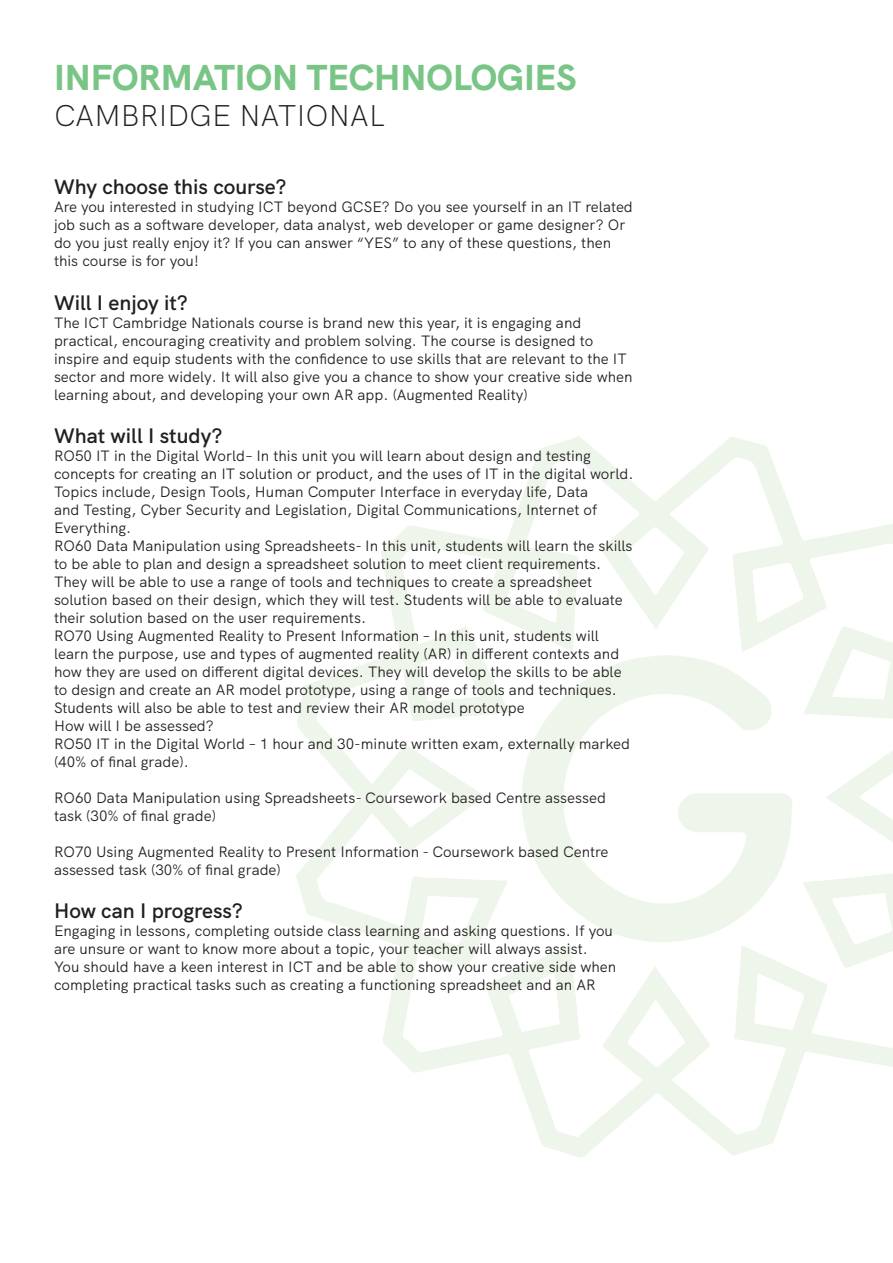
<style>
.page{position:relative;width:893px;height:1263px;background:#fff}
.page>*{position:absolute;margin:0;border:0;box-sizing:border-box;transform-origin:0 0}
.t1{font:800 36px "HK Grotesk";color:#78c586}
.t2{font:300 30px "HK Grotesk";color:#231f20}
.t3{font:600 21px "HK Grotesk";color:#231f20}
.t4{font:15px/18px "HK Grotesk";color:#231f20}
</style>
<div class="page">
<svg style="left:296px;top:436px;width:479px;height:722px"></svg>
<svg style="left:296px;top:436px;width:282px;height:439px"></svg>
<svg style="left:316px;top:458px;width:577px;height:679px"></svg>
<svg style="left:506px;top:564px;width:54px;height:58px"></svg>
<svg style="left:831px;top:893px;width:61px;height:51px"></svg>
<svg style="left:626px;top:527px;width:58px;height:68px"></svg>
<svg style="left:832px;top:649px;width:58px;height:50px"></svg>
<svg style="left:421px;top:651px;width:60px;height:50px"></svg>
<svg style="left:752px;top:563px;width:51px;height:59px"></svg>
<svg style="left:859px;top:768px;width:34px;height:57px"></svg>
<svg style="left:627px;top:1000px;width:58px;height:67px"></svg>
<svg style="left:385px;top:769px;width:67px;height:58px"></svg>
<svg style="left:509px;top:973px;width:51px;height:59px"></svg>
<svg style="left:422px;top:896px;width:57px;height:49px"></svg>
<svg style="left:754px;top:973px;width:50px;height:56px"></svg>
<svg style="left:521px;top:655px;width:273px;height:287px"></svg>
<p class="t1" style="left:54px;top:49px;width:524px">INFORMATION TECHNOLOGIES</p>
<p class="t2" style="left:54px;top:92px;width:333px">CAMBRIDGE NATIONAL</p>
<p class="t3" style="left:54px;top:171px;width:234px">Why choose this course?</p>
<p class="t4" style="left:54px;top:197px;width:580px">Are you interested in studying ICT beyond GCSE? Do you see yourself in an IT related job such as a software developer, data analyst, web developer or game designer? Or do you just really enjoy it? If you can answer “YES” to any of these questions, then this course is for you!</p>
<p class="t3" style="left:54px;top:286px;width:135px">Will I enjoy it?</p>
<p class="t4" style="left:54px;top:312px;width:580px">The ICT Cambridge Nationals course is brand new this year, it is engaging and practical, encouraging creativity and problem solving. The course is designed to inspire and equip students with the confidence to use skills that are relevant to the IT sector and more widely. It will also give you a chance to show your creative side when learning about, and developing your own AR app. (Augmented Reality)</p>
<p class="t3" style="left:54px;top:419px;width:170px">What will I study?</p>
<p class="t4" style="left:54px;top:445px;width:581px">RO50 IT in the Digital World– In this unit you will learn about design and testing concepts for creating an IT solution or product, and the uses of IT in the digital world.<br>Topics include, Design Tools, Human Computer Interface in everyday life, Data<br>and Testing, Cyber Security and Legislation, Digital Communications, Internet of Everything.</p>
<p class="t4" style="left:54px;top:535px;width:580px">RO60 Data Manipulation using Spreadsheets- In this unit, students will learn the skills to be able to plan and design a spreadsheet solution to meet client requirements.<br>They will be able to use a range of tools and techniques to create a spreadsheet solution based on their design, which they will test. Students will be able to evaluate their solution based on the user requirements.</p>
<p class="t4" style="left:54px;top:625px;width:569px">RO70 Using Augmented Reality to Present Information – In this unit, students will learn the purpose, use and types of augmented reality (AR) in different contexts and how they are used on different digital devices. They will develop the skills to be able to design and create an AR model prototype, using a range of tools and techniques.<br>Students will also be able to test and review their AR model prototype</p>
<p class="t4" style="left:54px;top:715px;width:161px">How will I be assessed?</p>
<p class="t4" style="left:54px;top:733px;width:578px">RO50 IT in the Digital World – 1 hour and 30-minute written exam, externally marked (40% of final grade).</p>
<p class="t4" style="left:54px;top:787px;width:553px">RO60 Data Manipulation using Spreadsheets- Coursework based Centre assessed task (30% of final grade)</p>
<p class="t4" style="left:54px;top:841px;width:556px">RO70 Using Augmented Reality to Present Information - Coursework based Centre assessed task (30% of final grade)</p>
<p class="t3" style="left:54px;top:894px;width:190px">How can I progress?</p>
<p class="t4" style="left:54px;top:920px;width:564px">Engaging in lessons, completing outside class learning and asking questions. If you are unsure or want to know more about a topic, your teacher will always assist.<br>You should have a keen interest in ICT and be able to show your creative side when completing practical tasks such as creating a functioning spreadsheet and an AR</p>
</div>
